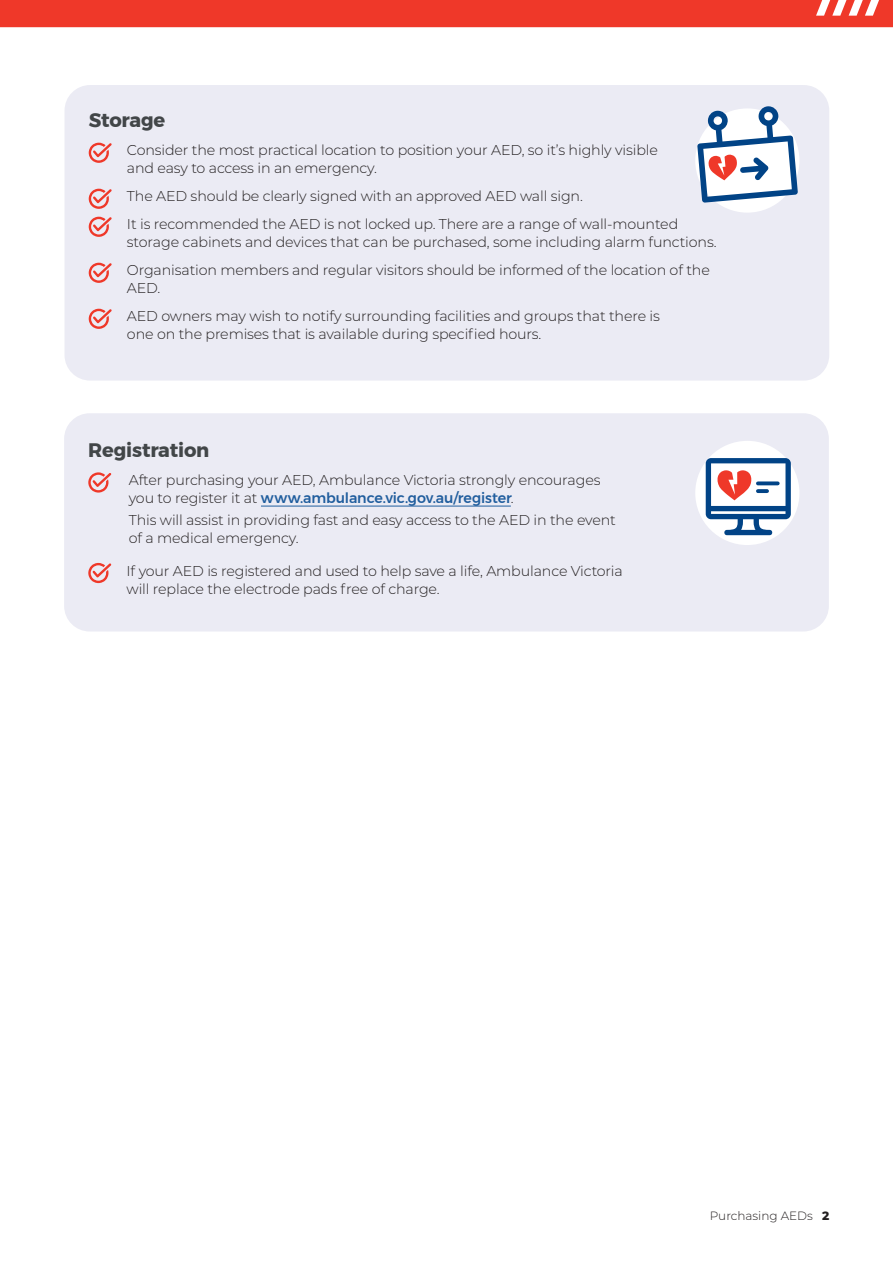
<style>
.page{position:relative;width:893px;height:1263px;background:#fff}
.page>*{position:absolute;margin:0;border:0;box-sizing:border-box;transform-origin:0 0}
.t1{font:700 19.5px "Montserrat";letter-spacing:-.01em;color:#424648}
.t2{font:300 14.25px/18px "Montserrat";letter-spacing:-.01em;color:#231f20}
.t3{font:300 12px "Montserrat";color:#231f20}
.s1{font-weight:500;color:#215e9e}
.s2{font-weight:800}
</style>
<div class="page">
<div style="left:0;top:0;width:893px;height:27px;background:#ef3829"></div>
<div style="left:64px;top:413px;width:765px;height:218px;background:#ebebf4;border-radius:26px"></div>
<div style="left:695px;top:441px;width:104px;height:104px;background:#fff;border-radius:50%"></div>
<svg style="left:706px;top:458px;width:85px;height:77px"></svg>
<div style="left:65px;top:85px;width:764px;height:296px;background:#ebebf4;border-radius:26px"></div>
<div style="left:695px;top:108px;width:104px;height:105px;background:#fff;border-radius:50%"></div>
<svg style="left:89px;top:143px;width:23px;height:20px"></svg>
<svg style="left:89px;top:189px;width:23px;height:20px"></svg>
<svg style="left:89px;top:217px;width:23px;height:20px"></svg>
<svg style="left:89px;top:263px;width:23px;height:20px"></svg>
<svg style="left:89px;top:309px;width:23px;height:20px"></svg>
<hr style="left:261px;top:506px;width:250px;height:1px;background:#215e9e">
<svg style="left:88px;top:472px;width:23px;height:21px"></svg>
<svg style="left:88px;top:563px;width:23px;height:20px"></svg>
<svg style="left:697px;top:106px;width:101px;height:97px"></svg>
<h1 class="t1" style="left:89px;top:105px;width:78px">Storage</h1>
<p class="t2" style="left:127px;top:141px;width:532px">Consider the most practical location to position your AED, so it’s highly visible and easy to access in an emergency.</p>
<p class="t2" style="left:127px;top:182px;width:553px;line-height:28px">The AED should be clearly signed with an approved AED wall sign.<br>It is recommended the AED is not locked up. There are a range of wall-mounted</p>
<p class="t2" style="left:127px;top:228px;width:591px;line-height:28px">storage cabinets and devices that can be purchased, some including alarm functions.<br>Organisation members and regular visitors should be informed of the location of the</p>
<p class="t2" style="left:127px;top:274px;width:534px;line-height:28px">AED.<br>AED owners may wish to notify surrounding facilities and groups that there is</p>
<p class="t2" style="left:127px;top:325px;width:416px">one on the premises that is available during specified hours.</p>
<h1 class="t1" style="left:88px;top:434px;width:123px">Registration</h1>
<p class="t2" style="left:129px;top:471px;width:473px">After purchasing your AED, Ambulance Victoria strongly encourages you to register it at <span class="s1">www.ambulance.vic.gov.au/register</span>.</p>
<p class="t2" style="left:129px;top:511px;width:489px">This will assist in providing fast and easy access to the AED in the event of a medical emergency.</p>
<p class="t2" style="left:127px;top:561px;width:498px">If your AED is registered and used to help save a life, Ambulance Victoria will replace the electrode pads free of charge.</p>
<p class="t3" style="left:710px;top:1208px;width:121px">Purchasing AEDs <span class="s2">2</span></p>
</div>
